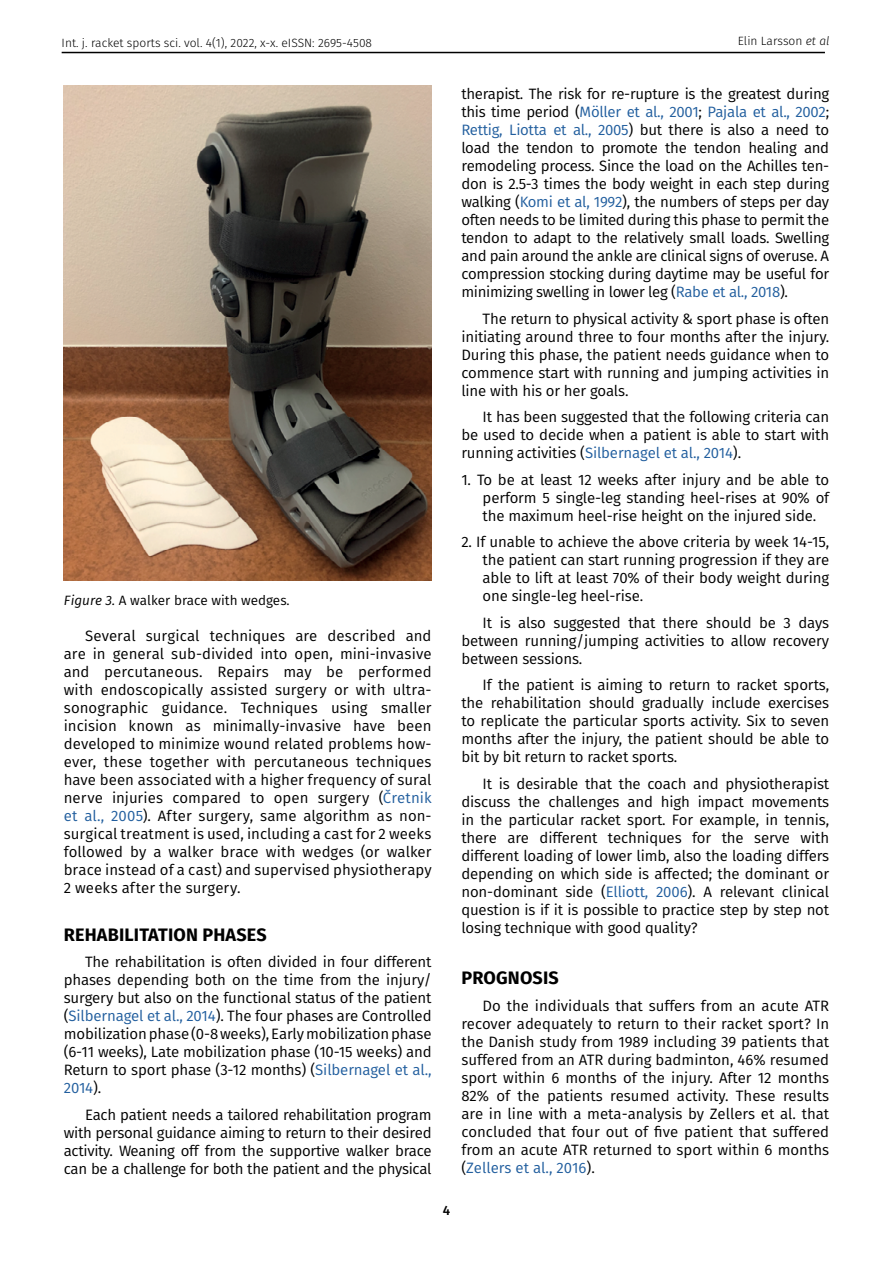
<style>
.page{position:relative;width:893px;height:1263px;background:#fff}
.page>*{position:absolute;margin:0;border:0;box-sizing:border-box;transform-origin:0 0}
.TT1{font:700 18px "Fira Sans";letter-spacing:.01em;color:#000}
.Texto{font:15px/18px "Fira Sans";letter-spacing:-.01em;color:#000;text-align:justify}
.citar{font:13.5px "Fira Sans";color:#000}
.t1{font:500 13.5px "Fira Sans";color:#000}
.t2{font:300 12px "Fira Sans";color:#000}
.s1{font-style:italic}
.s2{color:#215e9e}
</style>
<div class="page">
<hr style="left:62px;top:52px;width:763px;height:1px;background:#000">
<img style="left:64px;top:85px;width:368px;height:495px">
<p class="t2" style="left:62px;top:34px;width:312px">Int. j. racket sports sci. vol. 4(1), 2022, x-x. eISSN: 2695-4508</p>
<p class="t2" style="left:738px;top:32px;width:93px">Elin Larsson <span class="s1">et al</span></p>
<p class="citar" style="left:64px;top:590px;width:227px"><span class="s1">Figure 3.</span> A walker brace with wedges.</p>
<p class="Texto" style="left:64px;top:627px;width:369px;text-indent:21px">Several surgical techniques are described and are in general sub-divided into open, mini-invasive and percutaneous. Repairs may be performed with endoscopically assisted surgery or with ultra&shy;sonographic guidance. Techniques using smaller incision known as minimally-invasive have been developed to minimize wound related problems how&shy;ever, these together with percutaneous techniques have been associated with a higher frequency of sural nerve injuries compared to open surgery (<span class="s2">Čretnik et al., 2005</span>). After surgery, same algorithm as non&shy;surgical treatment is used, including a cast for 2 weeks followed by a walker brace with wedges (or walker brace instead of a cast) and supervised physiotherapy 2 weeks after the surgery.</p>
<p class="TT1" style="left:64px;top:919px;width:204px">REHABILITATION PHASES</p>
<p class="Texto" style="left:64px;top:953px;width:369px;text-indent:21px">The rehabilitation is often divided in four different phases depending both on the time from the injury/ surgery but also on the functional status of the patient (<span class="s2">Silbernagel et al., 2014</span>). The four phases are Controlled mobilization phase (0-8 weeks), Early mobilization phase (6-11 weeks), Late mobilization phase (10-15 weeks) and Return to sport phase (3-12 months) (<span class="s2">Silbernagel et al., 2014</span>).</p>
<p class="Texto" style="left:64px;top:1105px;width:369px;text-indent:21px">Each patient needs a tailored rehabilitation program with personal guidance aiming to return to their desired activity. Weaning off from the supportive walker brace can be a challenge for both the patient and the physical</p>
<p class="t1" style="left:443px;top:1199px;width:9px">4</p>
<p class="Texto" style="left:461px;top:84px;width:369px">therapist. The risk for re-rupture is the greatest during this time period (<span class="s2">Möller et al., 2001</span>; <span class="s2">Pajala et al., 2002</span>; <span class="s2">Rettig, Liotta et al., 2005</span>) but there is also a need to load the tendon to promote the tendon healing and remodeling process. Since the load on the Achilles ten&shy;don is 2.5-3 times the body weight in each step during walking (<span class="s2">Komi et al, 1992</span>), the numbers of steps per day often needs to be limited during this phase to permit the tendon to adapt to the relatively small loads. Swelling and pain around the ankle are clinical signs of overuse. A compression stocking during daytime may be useful for minimizing swelling in lower leg (<span class="s2">Rabe et al., 2018</span>).</p>
<p class="Texto" style="left:461px;top:309px;width:369px;text-indent:21px">The return to physical activity &amp; sport phase is often initiating around three to four months after the injury.<br>During this phase, the patient needs guidance when to commence start with running and jumping activities in line with his or her goals.</p>
<p class="Texto" style="left:461px;top:407px;width:369px;text-indent:21px">It has been suggested that the following criteria can be used to decide when a patient is able to start with running activities (<span class="s2">Silbernagel et al., 2014</span>).</p>
<p class="Texto" style="left:483px;top:470px;width:348px;text-indent:-21px">1. To be at least 12 weeks after injury and be able to perform 5 single-leg standing heel-rises at 90% of the maximum heel-rise height on the injured side.</p>
<p class="Texto" style="left:483px;top:533px;width:348px;text-indent:-21px">2. If unable to achieve the above criteria by week 14-15, the patient can start running progression if they are able to lift at least 70% of their body weight during one single-leg heel-rise.</p>
<p class="Texto" style="left:461px;top:613px;width:369px;text-indent:21px">It is also suggested that there should be 3 days between running/jumping activities to allow recovery between sessions.</p>
<p class="Texto" style="left:461px;top:676px;width:369px;text-indent:21px">If the patient is aiming to return to racket sports, the rehabilitation should gradually include exercises to replicate the particular sports activity. Six to seven months after the injury, the patient should be able to bit by bit return to racket sports.</p>
<p class="Texto" style="left:461px;top:774px;width:369px;text-indent:21px">It is desirable that the coach and physiotherapist discuss the challenges and high impact movements in the particular racket sport. For example, in tennis, there are different techniques for the serve with different loading of lower limb, also the loading differs depending on which side is affected; the dominant or non-dominant side (<span class="s2">Elliott, 2006</span>). A relevant clinical question is if it is possible to practice step by step not losing technique with good quality?</p>
<p class="TT1" style="left:461px;top:963px;width:99px">PROGNOSIS</p>
<p class="Texto" style="left:461px;top:996px;width:369px;text-indent:21px">Do the individuals that suffers from an acute ATR recover adequately to return to their racket sport? In the Danish study from 1989 including 39 patients that suffered from an ATR during badminton, 46% resumed sport within 6 months of the injury. After 12 months 82% of the patients resumed activity. These results are in line with a meta-analysis by Zellers et al. that concluded that four out of five patient that suffered from an acute ATR returned to sport within 6 months (<span class="s2">Zellers et al., 2016</span>).</p>
</div>
